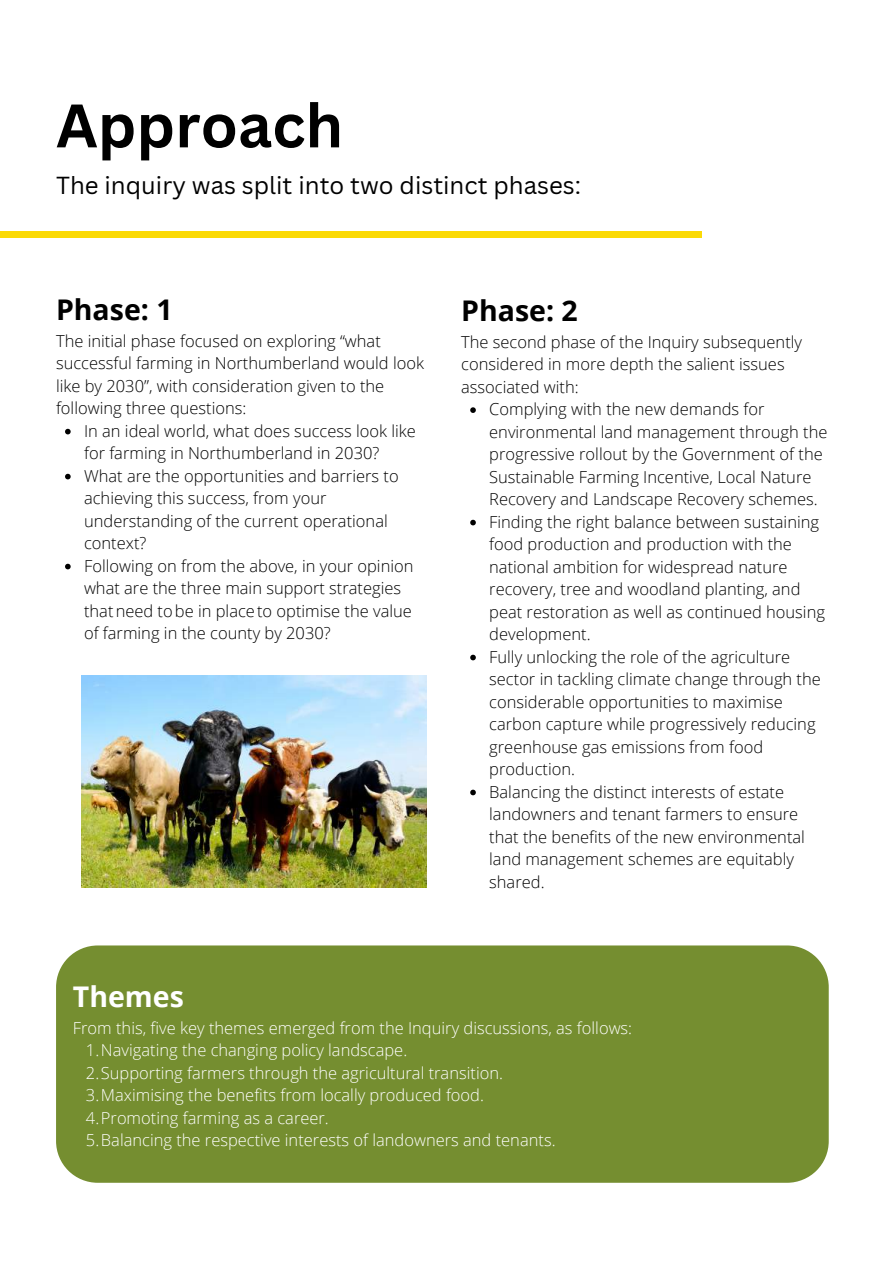
<style>
.page{position:relative;width:893px;height:1264px;background:#fff}
.page>*{position:absolute;margin:0;border:0;box-sizing:border-box;transform-origin:0 0}
.t1{font:700 60px "Canva Sans";color:#000}
.t2{font:700 28.5px "Open Sans";color:#000}
.t3{font:700 28.5px "Open Sans";color:#fff}
.t4{font:24px "Canva Sans";color:#000}
.t5{font:300 16.5px/22.5px "Open Sans";color:#000}
.t6{font:300 16.5px/22.5px "Open Sans";color:#fff}
</style>
<div class="page">
<img style="left:82px;top:675px;width:344px;height:212px">
<div style="left:56px;top:945px;width:772px;height:237px;background:#758e30"></div>
<div style="left:0;top:231px;width:701px;height:7px;background:#fbda06"></div>
<svg style="left:65px;top:429px;width:6px;height:5px"></svg>
<svg style="left:65px;top:474px;width:6px;height:5px"></svg>
<svg style="left:65px;top:563px;width:6px;height:6px"></svg>
<svg style="left:470px;top:407px;width:6px;height:6px"></svg>
<svg style="left:470px;top:520px;width:6px;height:5px"></svg>
<svg style="left:470px;top:654px;width:6px;height:6px"></svg>
<svg style="left:470px;top:789px;width:6px;height:6px"></svg>
<h1 class="t1" style="left:56px;top:83px;width:288px">Approach</h1>
<h3 class="t4" style="left:56px;top:168px;width:526px">The inquiry was split into two distinct phases:</h3>
<h2 class="t2" style="left:56px;top:289px;width:118px">Phase: 1</h2>
<p class="t5" style="left:56px;top:329px;width:369px">The initial phase focused on exploring “what successful farming in Northumberland would look like by 2030”, with consideration given to the following three questions:</p>
<p class="t5" style="left:84px;top:419px;width:333px">In an ideal world, what does success look like for farming in Northumberland in 2030?<br>What are the opportunities and barriers to achieving this success, from your understanding of the current operational context?<br>Following on from the above, in your opinion what are the three main support strategies thatneed tobe in placeto optimise the value of farming in the county by 2030?</p>
<h2 class="t2" style="left:461px;top:290px;width:118px">Phase: 2</h2>
<p class="t5" style="left:461px;top:330px;width:342px">The second phase of the Inquiry subsequently considered in more depth the salient issues associated with:</p>
<p class="t5" style="left:489px;top:397px;width:340px">Complying with the new demands for environmental land management through the progressive rollout by the Government of the Sustainable Farming Incentive, Local Nature Recovery and Landscape Recovery schemes.<br>Finding the right balance between sustaining food production and production with the national ambition for widespread nature recovery, tree and woodland planting, and peat restoration as well as continued housing development.<br>Fully unlocking the role of the agriculture sector in tackling climate change through the considerable opportunities to maximise carbon capture while progressively reducing greenhouse gas emissions from food production.<br>Balancing the distinct interests of estate landowners and tenant farmers to ensure that the benefits of the new environmental land management schemes are equitably shared.</p>
<h2 class="t3" style="left:73px;top:976px;width:112px">Themes</h2>
<p class="t6" style="left:73px;top:1016px;width:560px">From this, five key themes emerged from the Inquiry discussions, as follows:</p>
<p class="t6" style="left:86px;top:1038px;width:471px">1.Navigating the changing policy landscape.<br>2.Supporting farmers through the agricultural transition.<br>3.Maximising the benefits from locally produced food.<br>4.Promoting farming as a career.<br>5.Balancing the respective interests of landowners and tenants.</p>
</div>
